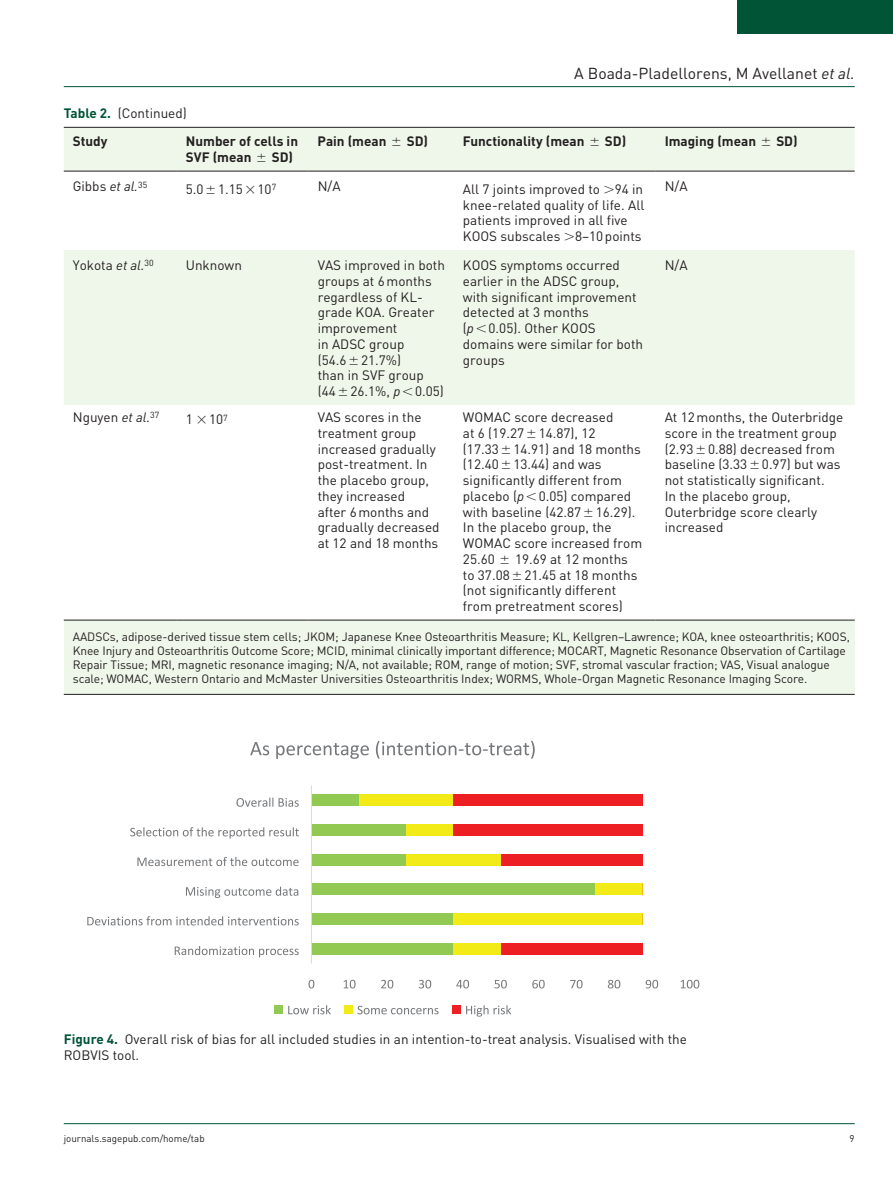
<style>
.page{position:relative;width:893px;height:1191px;background:#fff}
.page>*{position:absolute;margin:0;border:0;box-sizing:border-box;transform-origin:0 0}
.t1{font:15.75px "DIN";color:#231f20}
.t2{font:13.5px/15.8px "DIN";color:#231f20}
.t3{font:700 13.5px/15.8px "DIN";color:#231f20}
.t4{font:12px/14.2px "DIN";letter-spacing:-.005em;color:#231f20}
.t5{font:9.75px "DIN";color:#231f20}
.s1{font-weight:700;color:#015436}
.s2{font-style:italic}
</style>
<div class="page">
<hr style="left:64px;top:86px;width:791px;height:1px;background:#015436">
<hr style="left:64px;top:1123px;width:791px;height:1px;background:#015436">
<div style="left:738px;top:0;width:155px;height:34px;background:#015436"></div>
<div style="left:64px;top:609px;width:791px;height:85px;background:#eff7ea"></div>
<hr style="left:64px;top:694px;width:791px;height:1px;background:#231f20">
<div style="left:64px;top:128px;width:791px;height:43px;background:#eff7ea"></div>
<svg style="left:64px;top:250px;width:791px;height:370px"></svg>
<hr style="left:64px;top:171px;width:113px;height:1px;background:#231f20">
<hr style="left:177px;top:171px;width:132px;height:1px;background:#231f20">
<hr style="left:309px;top:171px;width:145px;height:1px;background:#231f20">
<hr style="left:454px;top:171px;width:202px;height:1px;background:#231f20">
<hr style="left:656px;top:171px;width:199px;height:1px;background:#231f20">
<hr style="left:64px;top:620px;width:113px;height:1px;background:#231f20">
<hr style="left:177px;top:620px;width:132px;height:1px;background:#231f20">
<hr style="left:309px;top:620px;width:145px;height:1px;background:#231f20">
<hr style="left:454px;top:620px;width:202px;height:1px;background:#231f20">
<hr style="left:656px;top:620px;width:199px;height:1px;background:#231f20">
<div style="left:311px;top:942px;width:142px;height:12px;background:#92c953"></div>
<div style="left:311px;top:913px;width:142px;height:12px;background:#92c953"></div>
<div style="left:311px;top:883px;width:284px;height:12px;background:#92c953"></div>
<div style="left:311px;top:853px;width:95px;height:12px;background:#92c953"></div>
<div style="left:311px;top:824px;width:95px;height:12px;background:#92c953"></div>
<div style="left:311px;top:794px;width:48px;height:12px;background:#92c953"></div>
<div style="left:453px;top:942px;width:48px;height:12px;background:#f2eb17"></div>
<div style="left:453px;top:913px;width:189px;height:12px;background:#f2eb17"></div>
<div style="left:595px;top:883px;width:47px;height:12px;background:#f2eb17"></div>
<div style="left:406px;top:853px;width:95px;height:12px;background:#f2eb17"></div>
<div style="left:406px;top:824px;width:47px;height:12px;background:#f2eb17"></div>
<div style="left:359px;top:794px;width:94px;height:12px;background:#f2eb17"></div>
<div style="left:501px;top:942px;width:141px;height:12px;background:#ee1f23"></div>
<div style="left:501px;top:853px;width:141px;height:12px;background:#ee1f23"></div>
<div style="left:453px;top:824px;width:189px;height:12px;background:#ee1f23"></div>
<div style="left:453px;top:794px;width:189px;height:12px;background:#ee1f23"></div>
<svg style="left:309px;top:979px;width:5px;height:9px"></svg>
<svg style="left:344px;top:979px;width:12px;height:9px"></svg>
<svg style="left:381px;top:979px;width:12px;height:9px"></svg>
<svg style="left:419px;top:979px;width:12px;height:9px"></svg>
<svg style="left:456px;top:979px;width:13px;height:9px"></svg>
<svg style="left:494px;top:979px;width:13px;height:9px"></svg>
<svg style="left:532px;top:979px;width:13px;height:9px"></svg>
<svg style="left:570px;top:979px;width:12px;height:9px"></svg>
<svg style="left:608px;top:979px;width:12px;height:9px"></svg>
<svg style="left:646px;top:979px;width:12px;height:9px"></svg>
<svg style="left:681px;top:979px;width:18px;height:9px"></svg>
<hr style="left:311px;top:785px;width:1px;height:178px;background:#dbdcde">
<svg style="left:175px;top:946px;width:124px;height:11px"></svg>
<svg style="left:87px;top:916px;width:212px;height:9px"></svg>
<svg style="left:186px;top:886px;width:112px;height:12px"></svg>
<svg style="left:137px;top:857px;width:162px;height:9px"></svg>
<svg style="left:130px;top:827px;width:169px;height:11px"></svg>
<svg style="left:236px;top:797px;width:37px;height:9px"></svg>
<svg style="left:279px;top:798px;width:20px;height:8px"></svg>
<div style="left:275px;top:1005px;width:8px;height:9px;background:#92c953"></div>
<svg style="left:288px;top:1005px;width:43px;height:9px"></svg>
<div style="left:344px;top:1005px;width:9px;height:9px;background:#f2eb17"></div>
<svg style="left:357px;top:1005px;width:82px;height:9px"></svg>
<div style="left:452px;top:1005px;width:9px;height:9px;background:#ee1f23"></div>
<svg style="left:466px;top:1005px;width:45px;height:11px"></svg>
<svg style="left:250px;top:742px;width:19px;height:13px"></svg>
<svg style="left:276px;top:743px;width:93px;height:16px"></svg>
<svg style="left:376px;top:741px;width:159px;height:17px"></svg>
<hr style="left:64px;top:127px;width:791px;height:1px;background:#231f20">
<svg style="left:258px;top:154px;width:8px;height:8px"></svg>
<svg style="left:393px;top:138px;width:8px;height:8px"></svg>
<svg style="left:591px;top:138px;width:8px;height:8px"></svg>
<svg style="left:762px;top:138px;width:8px;height:8px"></svg>
<svg style="left:350px;top:356px;width:8px;height:8px"></svg>
<svg style="left:339px;top:388px;width:8px;height:8px"></svg>
<svg style="left:403px;top:388px;width:9px;height:7px"></svg>
<svg style="left:477px;top:325px;width:9px;height:7px"></svg>
<svg style="left:198px;top:416px;width:8px;height:8px"></svg>
<svg style="left:527px;top:429px;width:8px;height:8px"></svg>
<svg style="left:502px;top:445px;width:8px;height:8px"></svg>
<svg style="left:502px;top:461px;width:8px;height:8px"></svg>
<svg style="left:527px;top:492px;width:9px;height:8px"></svg>
<svg style="left:585px;top:508px;width:8px;height:8px"></svg>
<svg style="left:501px;top:555px;width:8px;height:8px"></svg>
<svg style="left:513px;top:571px;width:8px;height:8px"></svg>
<svg style="left:697px;top:445px;width:8px;height:8px"></svg>
<svg style="left:751px;top:461px;width:8px;height:8px"></svg>
<p class="t2" style="left:64px;top:105px;width:125px"><span class="s1">Table 2.</span> (Continued)</p>
<p class="t3" style="left:73px;top:133px;width:36px">Study</p>
<p class="t3" style="left:186px;top:133px;width:114px">Number of cells in<br>SVF (mean</p>
<p class="t3" style="left:272px;top:149px;width:23px">SD)</p>
<p class="t1" style="left:574px;top:63px;width:282px">A Boada-Pladellorens, M Avellanet <span class="s2">et al.</span></p>
<p class="t3" style="left:318px;top:133px;width:70px">Pain (mean</p>
<p class="t3" style="left:407px;top:133px;width:23px">SD)</p>
<p class="t3" style="left:463px;top:133px;width:123px">Functionality (mean</p>
<p class="t3" style="left:605px;top:133px;width:23px">SD)</p>
<p class="t3" style="left:665px;top:133px;width:93px">Imaging (mean</p>
<p class="t3" style="left:776px;top:133px;width:23px">SD)</p>
<p class="t2" style="left:73px;top:178px;width:76px">Gibbs <span class="s2">et al.</span><sup>35</sup></p>
<p class="t2" style="left:186px;top:181px;width:92px">5.0 1.15 10<sup>7</sup></p>
<p class="t2" style="left:318px;top:178px;width:24px">N/A</p>
<p class="t2" style="left:463px;top:181px;width:183px">All 7 joints improved to 94 in knee-related quality of life. All patients improved in all five<br>KOOS subscales 8–10points</p>
<p class="t2" style="left:665px;top:178px;width:24px">N/A</p>
<p class="t2" style="left:73px;top:257px;width:82px">Yokota <span class="s2">et al.</span><sup>30</sup></p>
<p class="t2" style="left:186px;top:257px;width:58px">Unknown</p>
<p class="t2" style="left:318px;top:257px;width:129px">VAS improved in both groups at 6months regardless of KL&shy;grade KOA. Greater improvement<br>in ADSC group<br>(54.6 21.7%)<br>than in SVF group (44 26.1%, <span class="s2">p</span> 0.05)</p>
<p class="t2" style="left:463px;top:257px;width:182px">KOOS symptoms occurred earlier in the ADSC group, with significant improvement detected at 3 months<br>(<span class="s2">p</span> 0.05). Other KOOS domains were similar for both groups</p>
<p class="t2" style="left:665px;top:257px;width:24px">N/A</p>
<p class="t2" style="left:73px;top:409px;width:88px">Nguyen <span class="s2">et al.</span><sup>37</sup></p>
<p class="t2" style="left:186px;top:411px;width:44px">1 10<sup>7</sup></p>
<p class="t2" style="left:318px;top:409px;width:123px">VAS scores in the treatment group increased gradually post-treatment. In the placebo group, they increased<br>after 6months and gradually decreased at 12 and 18 months</p>
<p class="t2" style="left:463px;top:409px;width:181px">WOMAC score decreased<br>at 6 (19.27 14.87), 12<br>(17.33 14.91) and 18 months (12.40 13.44) and was significantly different from placebo (<span class="s2">p</span> 0.05) compared with baseline (42.87 16.29).<br>In the placebo group, the<br>WOMAC score increased from<br>25.60</p>
<p class="t2" style="left:665px;top:409px;width:180px">At 12months, the Outerbridge score in the treatment group (2.93 0.88) decreased from baseline (3.33 0.97) but was not statistically significant.<br>In the placebo group,<br>Outerbridge score clearly increased</p>
<p class="t2" style="left:463px;top:551px;width:176px;text-indent:52px">19.69 at 12 months to 37.08 21.45 at 18 months (not significantly different from pretreatment scores)</p>
<p class="t4" style="left:73px;top:629px;width:778px">AADSCs, adipose-derived tissue stem cells; JKOM; Japanese Knee Osteoarthritis Measure; KL, Kellgren–Lawrence; KOA, knee osteoarthritis; KOOS, Knee Injury and Osteoarthritis Outcome Score; MCID, minimal clinically important difference; MOCART, Magnetic Resonance Observation of Cartilage Repair Tissue; MRI, magnetic resonance imaging; N/A, not available; ROM, range of motion; SVF, stromal vascular fraction; VAS, Visual analogue scale; WOMAC, Western Ontario and McMaster Universities Osteoarthritis Index; WORMS, Whole-Organ Magnetic Resonance Imaging Score.</p>
<p class="t2" style="left:64px;top:1031px;width:625px"><span class="s1">Figure 4.</span> Overall risk of bias for all included studies in an intention-to-treat analysis. Visualised with the<br>ROBVIS tool.</p>
<p class="t5" style="left:64px;top:1132px;width:142px">journals.sagepub.com/home/tab</p>
<p class="t5" style="left:850px;top:1132px;width:7px">9</p>
</div>
